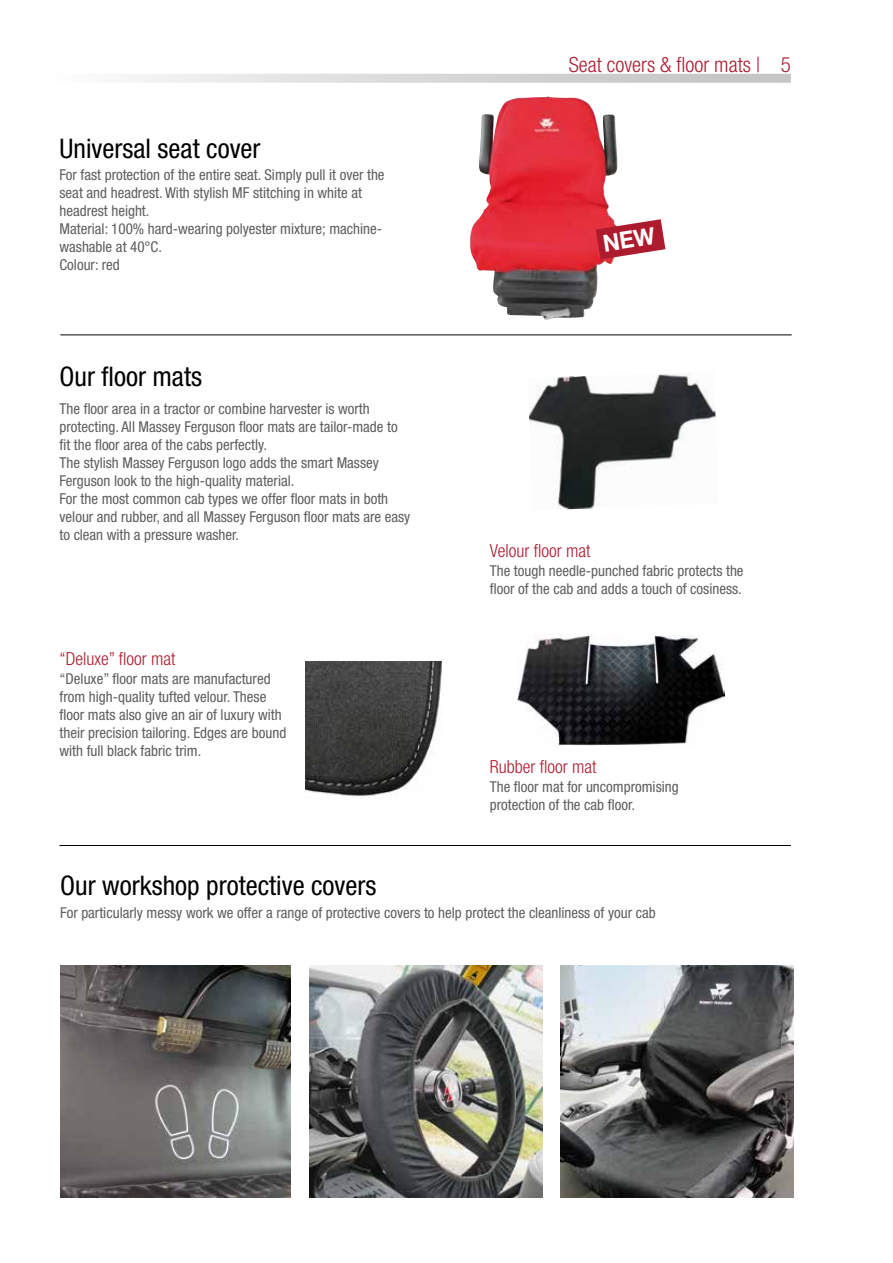
<style>
.page{position:relative;width:893px;height:1263px;background:#fff}
.page>*{position:absolute;margin:0;border:0;box-sizing:border-box;transform-origin:0 0}
.t1{font:condensed 27px "Helvetica Neue";color:#000}
.t2{font:300 condensed 21px "Helvetica Neue";color:#ac1c2e}
.t3{font:300 condensed 18px "Helvetica Neue";color:#ac1c2e}
.t4{font:condensed 15px/18px "Helvetica Neue";color:#5f5e5e}
</style>
<div class="page">
<svg style="left:135px;top:74px;width:656px;height:9px;background:#d9d9d9"></svg>
<img style="left:306px;top:662px;width:136px;height:135px">
<img style="left:561px;top:965px;width:233px;height:232px">
<img style="left:60px;top:965px;width:230px;height:232px">
<img style="left:309px;top:965px;width:233px;height:233px">
<img style="left:517px;top:635px;width:207px;height:111px">
<img style="left:529px;top:374px;width:187px;height:136px">
<hr style="left:60px;top:845px;width:731px;height:1px;background:#000">
<hr style="left:60px;top:334px;width:732px;height:1px;background:#000">
<img style="left:470px;top:96px;width:148px;height:224px">
<svg style="left:596px;top:219px;width:69px;height:40px"></svg>
<h1 class="t1" style="left:60px;top:133px;width:203px">Universal seat cover</h1>
<p class="t4" style="left:60px;top:166px;width:327px">For fast protection of the entire seat. Simply pull it over the seat and headrest. With stylish MF stitching in white at headrest height.<br>Material: 100% hard-wearing polyester mixture; machine&shy;washable at 40°C.<br>Colour: red</p>
<h1 class="t1" style="left:60px;top:361px;width:144px">Our floor mats</h1>
<p class="t4" style="left:60px;top:400px;width:352px">The floor area in a tractor or combine harvester is worth protecting. All Massey Ferguson floor mats are tailor-made to fit the floor area of the cabs perfectly.<br>The stylish Massey Ferguson logo adds the smart Massey Ferguson look to the high-quality material.<br>For the most common cab types we offer floor mats in both velour and rubber, and all Massey Ferguson floor mats are easy to clean with a pressure washer.</p>
<p class="t3" style="left:60px;top:648px;width:118px">“Deluxe” floor mat</p>
<p class="t4" style="left:60px;top:670px;width:228px">“Deluxe” floor mats are manufactured from high-quality tufted velour. These floor mats also give an air of luxury with their precision tailoring. Edges are bound with full black fabric trim.</p>
<h2 class="t2" style="left:569px;top:53px;width:224px">Seat covers &amp; floor mats | 5</h2>
<p class="t3" style="left:490px;top:540px;width:102px">Velour floor mat</p>
<p class="t4" style="left:490px;top:562px;width:255px">The tough needle-punched fabric protects the floor of the cab and adds a touch of cosiness.</p>
<p class="t3" style="left:490px;top:756px;width:108px">Rubber floor mat</p>
<p class="t4" style="left:490px;top:778px;width:190px">The floor mat for uncompromising protection of the cab floor.</p>
<h1 class="t1" style="left:60px;top:870px;width:318px">Our workshop protective covers</h1>
<p class="t4" style="left:60px;top:904px;width:597px">For particularly messy work we offer a range of protective covers to help protect the cleanliness of your cab</p>
</div>
